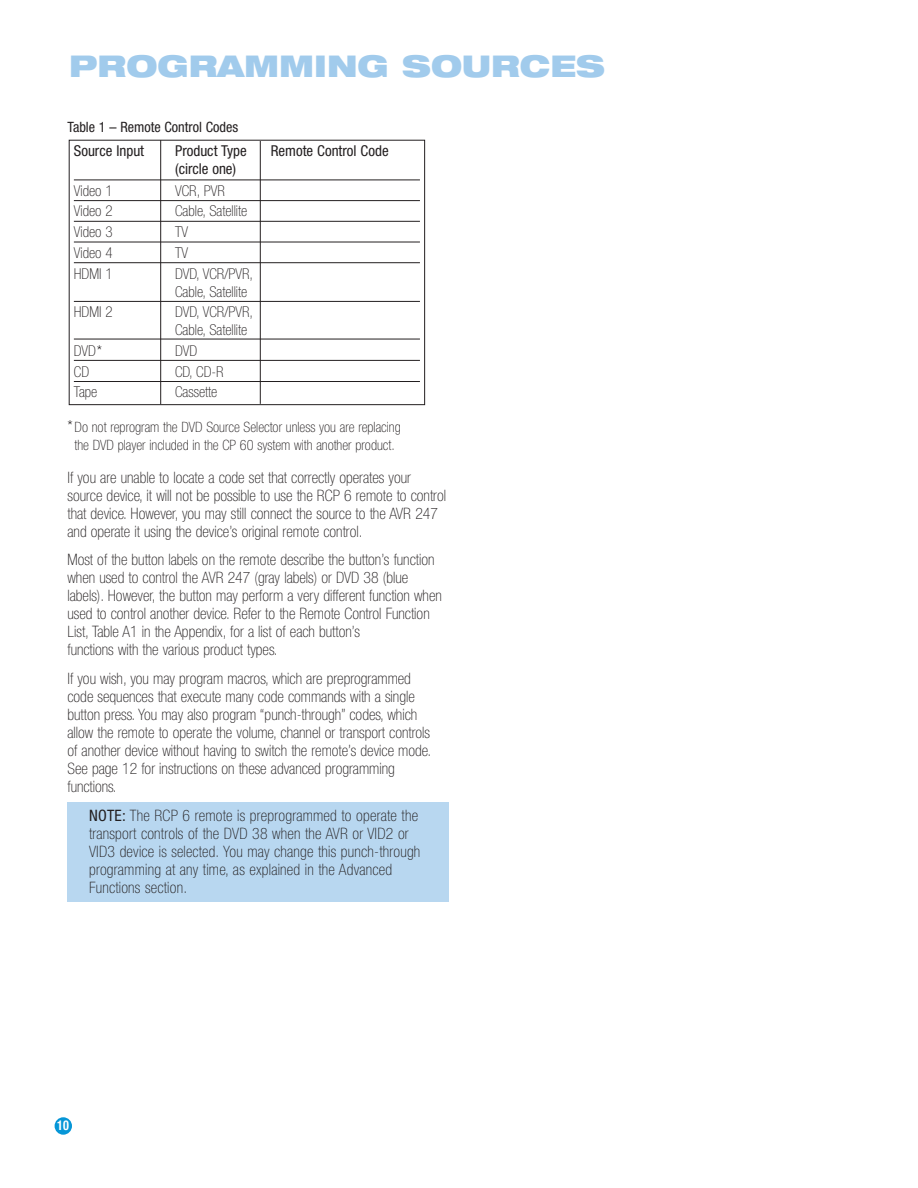
<style>
.page{position:relative;width:918px;height:1188px;background:#fff}
.page>*{position:absolute;margin:0;border:0;box-sizing:border-box;transform-origin:0 0}
.t1{font:900 expanded 30px "Helvetica Neue";color:#a1cbec}
.t2{font:100 condensed 15.75px/18px "Helvetica Neue";color:#231f20}
.t3{font:100 condensed 15px/18px "Helvetica Neue";color:#231f20}
.t4{font:condensed 15px "Helvetica Neue";color:#231f20}
.t5{font:100 condensed 14.25px/18px "Helvetica Neue";color:#231f20;text-align:center}
.t6{font:condensed 14.25px "Helvetica Neue";color:#231f20}
.t7{font:700 condensed 13.5px "Helvetica Neue";color:#fff;scale:.9 1}
.s1{font-size:18px}
.s2{font-weight:400}
</style>
<div class="page">
<svg style="left:54px;top:139px;width:395px;height:996px"></svg>
<h1 class="t1" style="left:69px;top:55px;width:537px">PROGRAMMING SOURCES</h1>
<p class="t6" style="left:68px;top:122px;width:172px">Table 1 – Remote Control Codes</p>
<p class="t4" style="left:74px;top:145px;width:72px">Source Input</p>
<p class="t4" style="left:175px;top:145px;width:73px">Product Type</p>
<p class="t4" style="left:271px;top:145px;width:119px">Remote Control Code</p>
<p class="t4" style="left:175px;top:163px;width:63px">(circle one)</p>
<p class="t3" style="left:74px;top:183px;width:40px">Video 1</p>
<p class="t3" style="left:175px;top:183px;width:51px">VCR, PVR</p>
<p class="t3" style="left:74px;top:203px;width:40px">Video 2</p>
<p class="t3" style="left:175px;top:203px;width:74px">Cable, Satellite</p>
<p class="t3" style="left:74px;top:224px;width:40px">Video 3</p>
<p class="t3" style="left:175px;top:224px;width:15px">TV</p>
<p class="t3" style="left:74px;top:245px;width:40px">Video 4</p>
<p class="t3" style="left:175px;top:245px;width:15px">TV</p>
<p class="t3" style="left:74px;top:266px;width:40px">HDMI 1</p>
<p class="t3" style="left:175px;top:266px;width:80px">DVD, VCR/PVR,<br>Cable, Satellite</p>
<p class="t3" style="left:74px;top:304px;width:40px">HDMI 2</p>
<p class="t3" style="left:175px;top:304px;width:80px">DVD, VCR/PVR,<br>Cable, Satellite</p>
<p class="t3" style="left:74px;top:343px;width:30px">DVD<span class="s1">*</span></p>
<p class="t3" style="left:175px;top:343px;width:24px">DVD</p>
<p class="t3" style="left:74px;top:364px;width:17px">CD</p>
<p class="t3" style="left:175px;top:364px;width:50px">CD, CD-R</p>
<p class="t3" style="left:74px;top:384px;width:25px">Tape</p>
<p class="t3" style="left:175px;top:384px;width:44px">Cassette</p>
<p class="t5" style="left:68px;top:419px;width:335px"><span class="s1">*</span>Do not reprogram the DVD Source Selector unless you are replacing the DVD player included in the CP 60 system with another product.</p>
<p class="t2" style="left:68px;top:469px;width:380px">If you are unable to locate a code set that correctly operates your source device, it will not be possible to use the RCP 6 remote to control that device. However, you may still connect the source to the AVR 247 and operate it using the device’s original remote control.</p>
<p class="t2" style="left:68px;top:552px;width:376px">Most of the button labels on the remote describe the button’s function when used to control the AVR 247 (gray labels) or DVD 38 (blue labels). However, the button may perform a very different function when used to control another device. Refer to the Remote Control Function List, Table A1 in the Appendix, for a list of each button’s<br>functions with the various product types.</p>
<p class="t2" style="left:68px;top:671px;width:365px">If you wish, you may program macros, which are preprogrammed code sequences that execute many code commands with a single button press. You may also program “punch-through” codes, which allow the remote to operate the volume, channel or transport controls of another device without having to switch the remote’s device mode.<br>See page 12 for instructions on these advanced programming functions.</p>
<p class="t2" style="left:89px;top:808px;width:333px"><span class="s2">NOTE:</span> The RCP 6 remote is preprogrammed to operate the transport controls of the DVD 38 when the AVR or VID2 or VID3 device is selected. You may change this punch-through programming at any time, as explained in the Advanced Functions section.</p>
<p class="t7" style="left:57px;top:1121px;width:15px">10</p>
</div>
